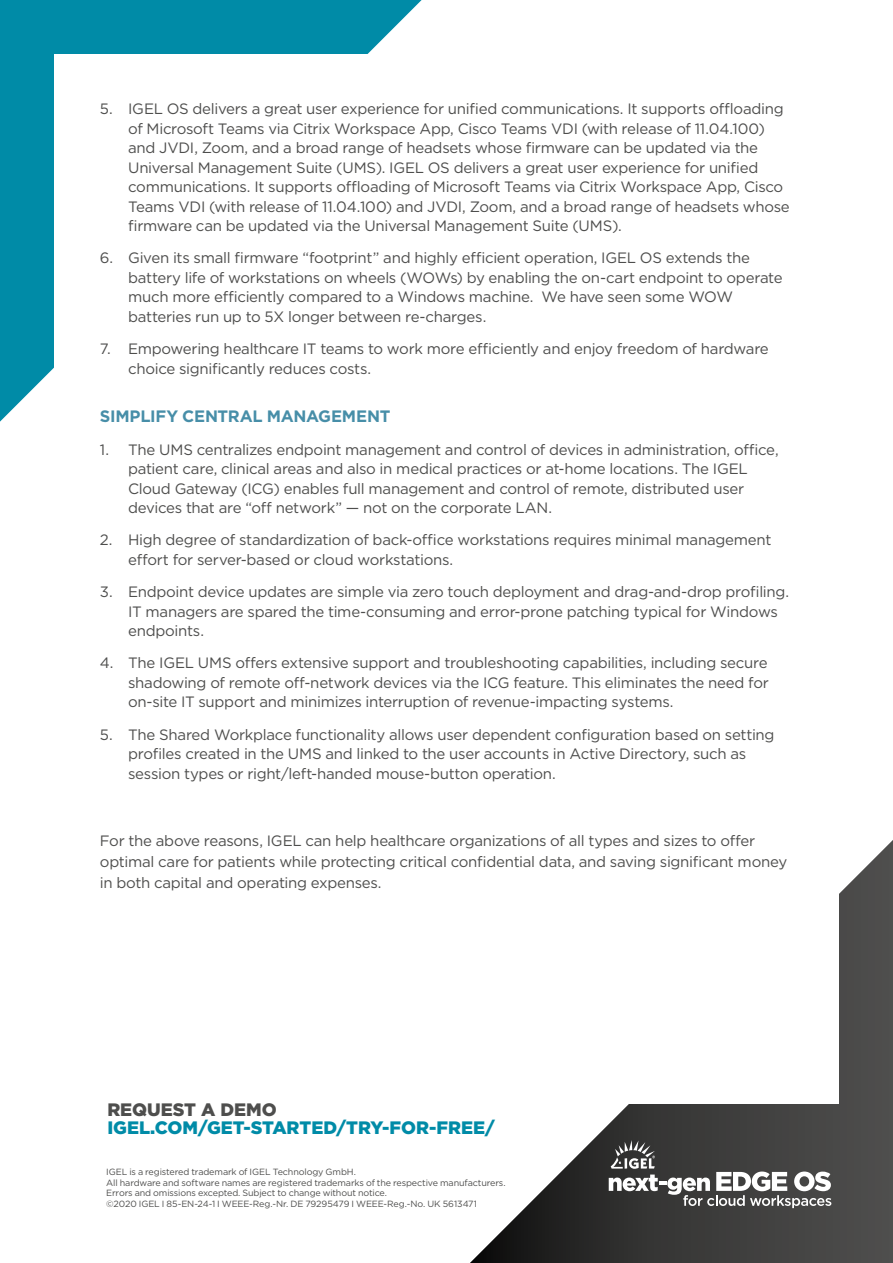
<style>
.page{position:relative;width:893px;height:1263px;background:#fff}
.page>*{position:absolute;margin:0;border:0;box-sizing:border-box;transform-origin:0 0}
.t1{font:900 18px "Gotham";color:#008ba7}
.t2{font:900 18px "Gotham";color:#4e4e4d}
.t3{font:700 16.5px "Gotham";letter-spacing:-.015em;color:#478ea8}
.t4{font:15px/19.5px "Gotham";letter-spacing:-.02em;color:#4e4e4d}
.t5{font:9px/10.5px "Gotham";letter-spacing:-.015em;color:#4e4e4d}
</style>
<div class="page">
<svg style="left:0;top:0;width:422px;height:422px;background:#1192ac"></svg>
<svg style="left:470px;top:840px;width:423px;height:423px"></svg>
<svg style="left:609px;top:1140px;width:222px;height:68px;background:#656564"></svg>
<div style="left:54px;top:54px;width:785px;height:1049px;background:#fff"></div>
<p class="t4" style="left:128px;top:99px;width:663px;text-indent:-28px">5. IGEL OS delivers a great user experience for unified communications. It supports offloading of Microsoft Teams via Citrix Workspace App, Cisco Teams VDI (with release of 11.04.100) and JVDI, Zoom, and a broad range of headsets whose firmware can be updated via the Universal Management Suite (UMS). IGEL OS delivers a great user experience for unified communications. It supports offloading of Microsoft Teams via Citrix Workspace App, Cisco Teams VDI (with release of 11.04.100) and JVDI, Zoom, and a broad range of headsets whose firmware can be updated via the Universal Management Suite (UMS).</p>
<p class="t4" style="left:128px;top:248px;width:656px;text-indent:-28px">6. Given its small firmware “footprint” and highly efficient operation, IGEL OS extends the battery life of workstations on wheels (WOWs) by enabling the on-cart endpoint to operate much more efficiently compared to a Windows machine. We have seen some WOW batteries run up to 5X longer between re-charges.</p>
<p class="t4" style="left:128px;top:339px;width:642px;text-indent:-28px">7. Empowering healthcare IT teams to work more efficiently and enjoy freedom of hardware choice significantly reduces costs.</p>
<p class="t3" style="left:100px;top:406px;width:292px">SIMPLIFY CENTRAL MANAGEMENT</p>
<p class="t4" style="left:128px;top:439px;width:652px;text-indent:-28px">1. The UMS centralizes endpoint management and control of devices in administration, office, patient care, clinical areas and also in medical practices or at-home locations. The IGEL Cloud Gateway (ICG) enables full management and control of remote, distributed user devices that are “off network” — not on the corporate LAN.</p>
<p class="t4" style="left:128px;top:530px;width:645px;text-indent:-28px">2. High degree of standardization of back-office workstations requires minimal management effort for server-based or cloud workstations.</p>
<p class="t4" style="left:128px;top:582px;width:662px;text-indent:-28px">3. Endpoint device updates are simple via zero touch deployment and drag-and-drop profiling.<br>IT managers are spared the time-consuming and error-prone patching typical for Windows endpoints.</p>
<p class="t4" style="left:128px;top:653px;width:642px;text-align:justify;text-indent:-28px">4. The IGEL UMS offers extensive support and troubleshooting capabilities, including secure shadowing of remote off-network devices via the ICG feature. This eliminates the need for on-site IT support and minimizes interruption of revenue-impacting systems.</p>
<p class="t4" style="left:128px;top:724px;width:648px;text-indent:-28px">5. The Shared Workplace functionality allows user dependent configuration based on setting profiles created in the UMS and linked to the user accounts in Active Directory, such as session types or right/left-handed mouse-button operation.</p>
<p class="t4" style="left:100px;top:830px;width:689px;line-height:21px">For the above reasons, IGEL can help healthcare organizations of all types and sizes to offer optimal care for patients while protecting critical confidential data, and saving significant money in both capital and operating expenses.</p>
<p class="t2" style="left:107px;top:1097px;width:171px">REQUEST A DEMO</p>
<p class="t1" style="left:107px;top:1115px;width:389px">IGEL.COM/GET-STARTED/TRY-FOR-FREE/</p>
<p class="t5" style="left:106px;top:1167px;width:401px">IGEL is a registered trademark of IGEL Technology GmbH.<br>All hardware and software names are registered trademarks of the respective manufacturers.<br>Errors and omissions excepted. Subject to change without notice.<br>©2020 IGEL I 85-EN-24-1 I WEEE-Reg.-Nr. DE 79295479 I WEEE-Reg.-No. UK 5613471</p>
</div>
